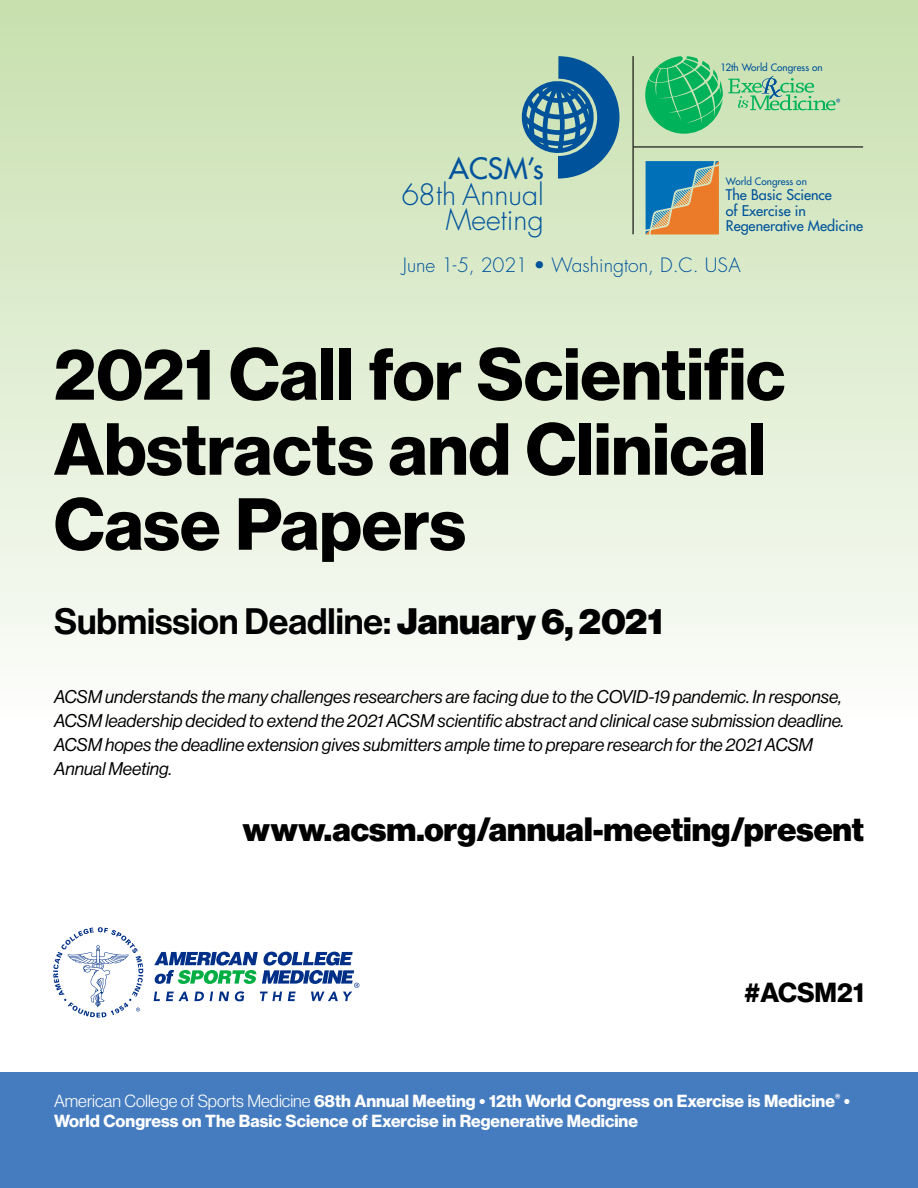
<style>
.page{position:relative;width:918px;height:1188px;background:#fff}
.page>*{position:absolute;margin:0;border:0;box-sizing:border-box;transform-origin:0 0}
.t1{font:72px/75px "N Haas Grotesk DS Pro 75 Bd";color:#000}
.t2{font:36px "N Haas Grotesk DS Pro 65 Md";color:#000}
.t3{font:33px "N Haas Grotesk DS Pro 95 Blk";color:#000}
.t4{font:300 28.65px/25.3px "Futura";color:#00539b;text-align:right}
.t5{font:28.65px "Futura";color:#00539b}
.t6{font:27px "N Haas Grotesk DS Pro 75 Bd";color:#000}
.t7{font:300 19.35px "Futura";color:#00539b}
.t8{font:18px/24px "N Haas Grotesk DS Pro 56 It";color:#000}
.t9{font:17.1px/20.2px "N Haas Grotesk DS Pro 75 Bd";color:#fff}
.t10{font:14.4px/15.5px "Futura";color:#00539b}
.t11{font:9.9px "Futura";color:#00539b}
.s1{font-family:"N Haas Grotesk DS Pro 95 Blk"}
.s2{font-family:"N Haas Grotesk DS Pro 45 Lt"}
</style>
<div class="page">
<div style="left:0;top:0;width:918px;height:725px;background:linear-gradient(to bottom,#c6dfad,#fcfdfc)"></div>
<svg style="left:154px;top:952px;width:205px;height:49px"></svg>
<svg style="left:53px;top:927px;width:90px;height:90px"></svg>
<div style="left:0;top:1073px;width:918px;height:115px;background:#457cbf"></div>
<svg style="left:522px;top:56px;width:98px;height:123px;background:#5f96a9"></svg>
<svg style="left:645px;top:56px;width:195px;height:78px;background:#89d298"></svg>
<hr style="left:633px;top:56px;width:1px;height:178px;background:#000">
<hr style="left:634px;top:146px;width:229px;height:1px;background:#000">
<svg style="left:646px;top:161px;width:73px;height:73px;background:#82847b"></svg>
<h3 class="t5" style="left:449px;top:150px;width:96px">ACSM’s</h3>
<h3 class="t4" style="left:402px;top:182px;width:144px">68th Annual<br>Meeting</h3>
<p class="t11" style="left:721px;top:61px;width:104px">12th World Congress on</p>
<p class="t11" style="left:726px;top:174px;width:82px">World Congress on</p>
<p class="t10" style="left:726px;top:187px;width:139px">The Basic Science<br>of Exercise in<br>Regenerative Medicine</p>
<p class="t7" style="left:403px;top:253px;width:340px">June 1-5, 2021 • Washington, D.C. USA</p>
<h1 class="t1" style="left:54px;top:338px;width:733px">2021 Call for Scientific<br>Abstracts and Clinical<br>Case Papers</h1>
<h2 class="t2" style="left:54px;top:600px;width:611px">Submission Deadline: <span class="s1">January 6, 2021</span></h2>
<p class="t8" style="left:54px;top:684px;width:792px">ACSM understands the many challenges researchers are facing due to the COVID-19 pandemic. In response, ACSM leadership decided to extend the 2021 ACSM scientific abstract and clinical case submission deadline.<br>ACSM hopes the deadline extension gives submitters ample time to prepare research for the 2021 ACSM Annual Meeting.</p>
<h3 class="t3" style="left:243px;top:810px;width:623px">www.acsm.org/annual-meeting/present</h3>
<h3 class="t6" style="left:744px;top:977px;width:121px">#ACSM21</h3>
<p class="t9" style="left:54px;top:1091px;width:798px"><span class="s2">American College of Sports Medicine</span> 68th Annual Meeting • 12th World Congress on Exercise is Medicine<sup>®</sup> •<br>World Congress on The Basic Science of Exercise in Regenerative Medicine</p>
</div>
